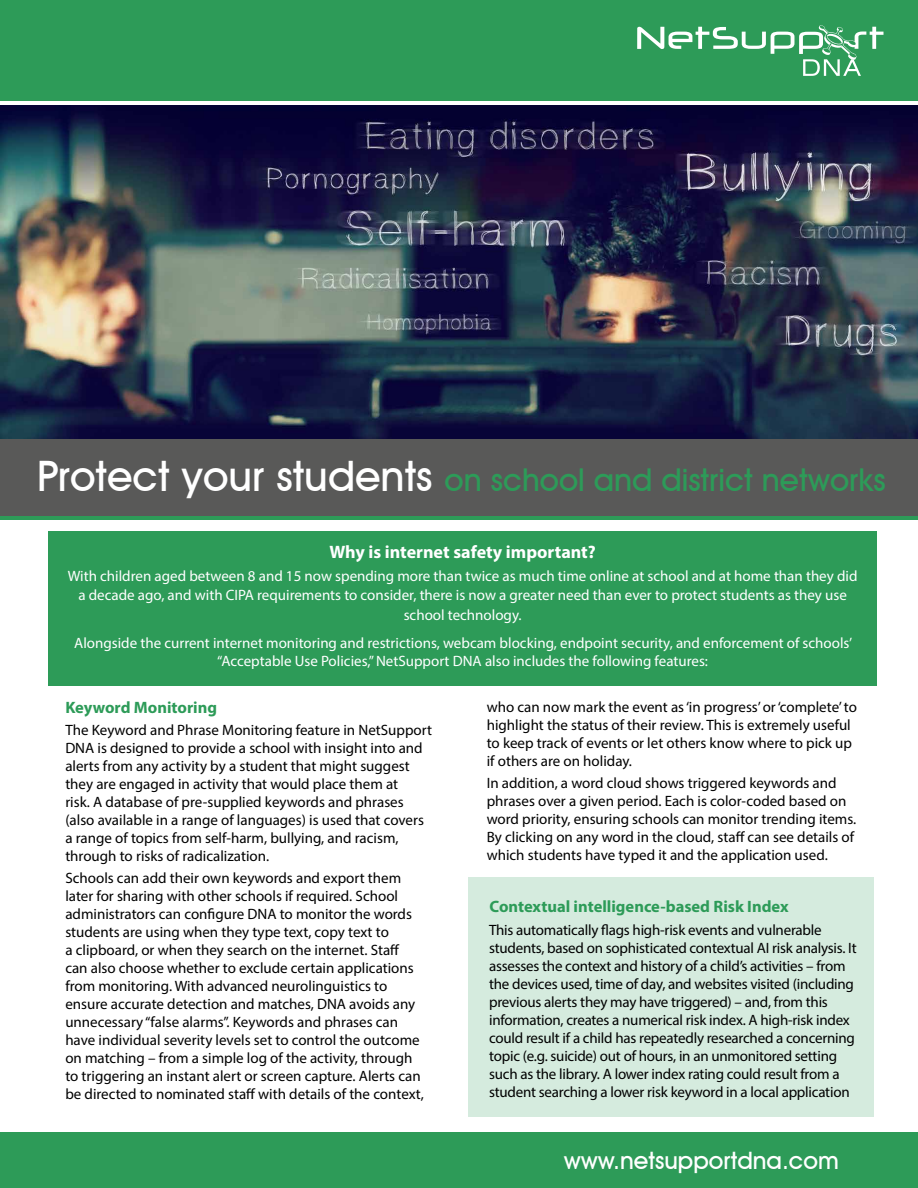
<style>
.page{position:relative;width:918px;height:1188px;background:#fff}
.page>*{position:absolute;margin:0;border:0;box-sizing:border-box;transform-origin:0 0}
.t1{font:500 31.5px "Avant Garde IT Cby BT";color:#2d9b58}
.t2{font:500 24px "Avant Garde IT Cby BT";color:#fff}
.t3{font:700 18px "Myriad Pro";color:#fff}
.t4{font:700 16.5px "Myriad Pro";color:#2d9b58}
.t5{font:15px/18px "Myriad Pro";color:#000}
.t6{font:15px/19.5px "Myriad Pro";color:#fff;text-align:center}
.s1{font-size:42px;color:#fff}
</style>
<div class="page">
<div style="left:0;top:515px;width:918px;height:5px;background:#2d9b58"></div>
<div style="left:0;top:0;width:918px;height:101px;background:#2d9b58"></div>
<div style="left:0;top:1133px;width:918px;height:55px;background:#2d9b58"></div>
<svg style="left:637px;top:25px;width:247px;height:51px"></svg>
<div style="left:0;top:439px;width:918px;height:76px;background:#595958"></div>
<div style="left:48px;top:531px;width:829px;height:155px;background:#2d9b58"></div>
<img style="left:0;top:105px;width:918px;height:334px">
<div style="left:469px;top:878px;width:405px;height:239px;background:#d5ebde"></div>
<h1 class="t1" style="left:37px;top:461px;width:850px"><span class="s1">Protect your students</span> on school and district networks</h1>
<p class="t3" style="left:329px;top:540px;width:268px">Why is internet safety important?</p>
<p class="t6" style="left:68px;top:566px;width:791px">With children aged between 8 and 15 now spending more than twice as much time online at school and at home than they did a decade ago, and with CIPA requirements to consider, there is now a greater need than ever to protect students as they use school technology.</p>
<p class="t6" style="left:74px;top:634px;width:780px;line-height:18px">Alongside the current internet monitoring and restrictions, webcam blocking, endpoint security, and enforcement of schools’ “Acceptable Use Policies,” NetSupport DNA also includes the following features:</p>
<p class="t4" style="left:65px;top:697px;width:153px">Keyword Monitoring</p>
<p class="t5" style="left:65px;top:720px;width:368px">The Keyword and Phrase Monitoring feature in NetSupport DNA is designed to provide a school with insight into and alerts from any activity by a student that might suggest they are engaged in activity that would place them at<br>risk. A database of pre-supplied keywords and phrases (also available in a range of languages) is used that covers a range of topics from self-harm, bullying, and racism, through to risks of radicalization.</p>
<p class="t5" style="left:65px;top:868px;width:360px">Schools can add their own keywords and export them later for sharing with other schools if required. School administrators can configure DNA to monitor the words students are using when they type text, copy text to<br>a clipboard, or when they search on the internet. Staff can also choose whether to exclude certain applications from monitoring. With advanced neurolinguistics to ensure accurate detection and matches, DNA avoids any unnecessary “false alarms”. Keywords and phrases can have individual severity levels set to control the outcome on matching – from a simple log of the activity, through to triggering an instant alert or screen capture. Alerts can be directed to nominated staff with details of the context,</p>
<p class="t5" style="left:487px;top:698px;width:372px">who can now mark the event as ‘in progress’ or ‘complete’ to highlight the status of their review. This is extremely useful to keep track of events or let others know where to pick up if others are on holiday.</p>
<p class="t5" style="left:487px;top:774px;width:371px">In addition, a word cloud shows triggered keywords and phrases over a given period. Each is color-coded based on word priority, ensuring schools can monitor trending items.<br>By clicking on any word in the cloud, staff can see details of which students have typed it and the application used.</p>
<p class="t4" style="left:490px;top:896px;width:301px">Contextual intelligence-based Risk Index</p>
<p class="t5" style="left:489px;top:921px;width:369px">This automatically flags high-risk events and vulnerable students, based on sophisticated contextual AI risk analysis. It assesses the context and history of a child’s activities – from the devices used, time of day, and websites visited (including previous alerts they may have triggered) – and, from this information, creates a numerical risk index. A high-risk index could result if a child has repeatedly researched a concerning topic (e.g. suicide) out of hours, in an unmonitored setting such as the library. A lower index rating could result from a student searching a lower risk keyword in a local application</p>
<h2 class="t2" style="left:564px;top:1146px;width:277px">www.netsupportdna.com</h2>
</div>
